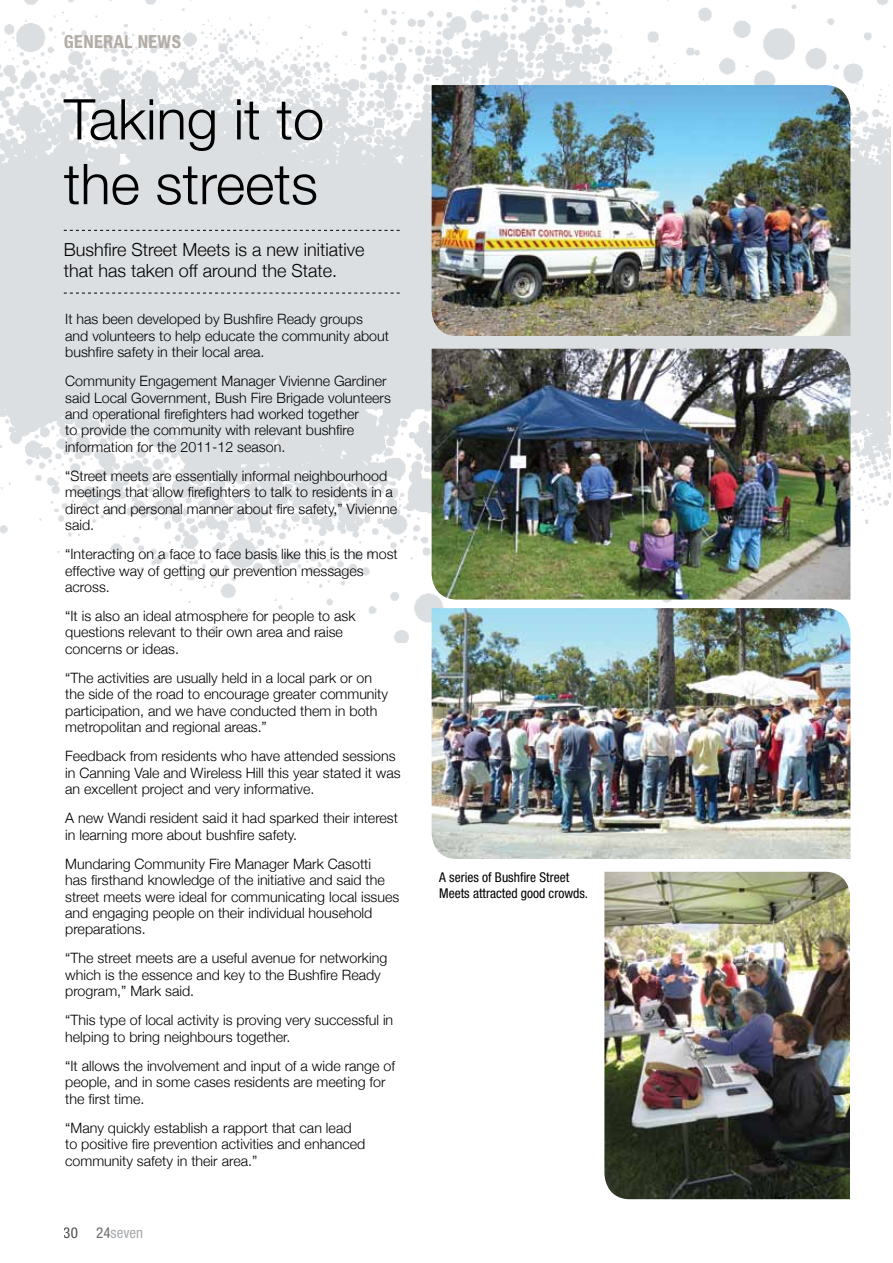
<style>
.page{position:relative;width:893px;height:1263px;background:#fff}
.page>*{position:absolute;margin:0;border:0;box-sizing:border-box;transform-origin:0 0}
.t1{font:300 56.25px/64.7px "Helvetica Neue";color:#000}
.t2{font:300 18px/21px "Helvetica Neue";color:#000}
.t3{font:700 condensed 18px "Helvetica Neue";letter-spacing:.025em;color:#b2aca5}
.t4{font:condensed 15px "Helvetica Neue";color:#a7a9ac}
.t5{font:300 14.25px/16.4px "Helvetica Neue";color:#000}
.t6{font:condensed 13.5px/15.6px "Helvetica Neue";color:#000}
.s1{color:#4d4d4f}
.s2{color:#6d6e71}
</style>
<div class="page">
<img style="left:0;top:0;width:890px;height:642px">
<svg style="left:64px;top:230px;width:336px;height:1px"></svg>
<svg style="left:64px;top:293px;width:336px;height:1px"></svg>
<img style="left:432px;top:85px;width:418px;height:251px">
<img style="left:432px;top:349px;width:418px;height:251px">
<img style="left:432px;top:608px;width:418px;height:251px">
<img style="left:604px;top:872px;width:246px;height:327px">
<p class="t3" style="left:64px;top:31px;width:119px">GENERAL NEWS</p>
<h1 class="t1" style="left:64px;top:86px;width:262px">Taking it to the streets</h1>
<p class="t2" style="left:64px;top:239px;width:302px">Bushfire Street Meets is a new initiative that has taken off around the State.</p>
<p class="t5" style="left:65px;top:311px;width:325px">It has been developed by Bushfire Ready groups and volunteers to help educate the community about bushfire safety in their local area.</p>
<p class="t5" style="left:65px;top:373px;width:327px">Community Engagement Manager Vivienne Gardiner said Local Government, Bush Fire Brigade volunteers and operational firefighters had worked together<br>to provide the community with relevant bushfire information for the 2011-12 season.</p>
<p class="t5" style="left:65px;top:467px;width:333px">“Street meets are essentially informal neighbourhood meetings that allow firefighters to talk to residents in a direct and personal manner about fire safety,” Vivienne said.</p>
<p class="t5" style="left:65px;top:546px;width:334px">“Interacting on a face to face basis like this is the most effective way of getting our prevention messages across.</p>
<p class="t5" style="left:65px;top:607px;width:292px">“It is also an ideal atmosphere for people to ask questions relevant to their own area and raise concerns or ideas.</p>
<p class="t5" style="left:65px;top:669px;width:324px">“The activities are usually held in a local park or on the side of the road to encourage greater community participation, and we have conducted them in both metropolitan and regional areas.”</p>
<p class="t5" style="left:65px;top:748px;width:337px">Feedback from residents who have attended sessions in Canning Vale and Wireless Hill this year stated it was an excellent project and very informative.</p>
<p class="t5" style="left:65px;top:810px;width:334px">A new Wandi resident said it had sparked their interest in learning more about bushfire safety.</p>
<p class="t5" style="left:65px;top:855px;width:336px">Mundaring Community Fire Manager Mark Casotti<br>has firsthand knowledge of the initiative and said the street meets were ideal for communicating local issues and engaging people on their individual household preparations.</p>
<p class="t5" style="left:65px;top:950px;width:324px">“The street meets are a useful avenue for networking which is the essence and key to the Bushfire Ready program,” Mark said.</p>
<p class="t5" style="left:65px;top:1012px;width:330px">“This type of local activity is proving very successful in helping to bring neighbours together.</p>
<p class="t5" style="left:65px;top:1057px;width:331px">“It allows the involvement and input of a wide range of people, and in some cases residents are meeting for the first time.</p>
<p class="t5" style="left:65px;top:1119px;width:302px">“Many quickly establish a rapport that can lead to positive fire prevention activities and enhanced community safety in their area.”</p>
<p class="t4" style="left:64px;top:1224px;width:81px"><span class="s1">30</span> <span class="s2">24</span>seven</p>
<p class="t6" style="left:439px;top:870px;width:150px">A series of Bushfire Street<br>Meets attracted good crowds.</p>
</div>
